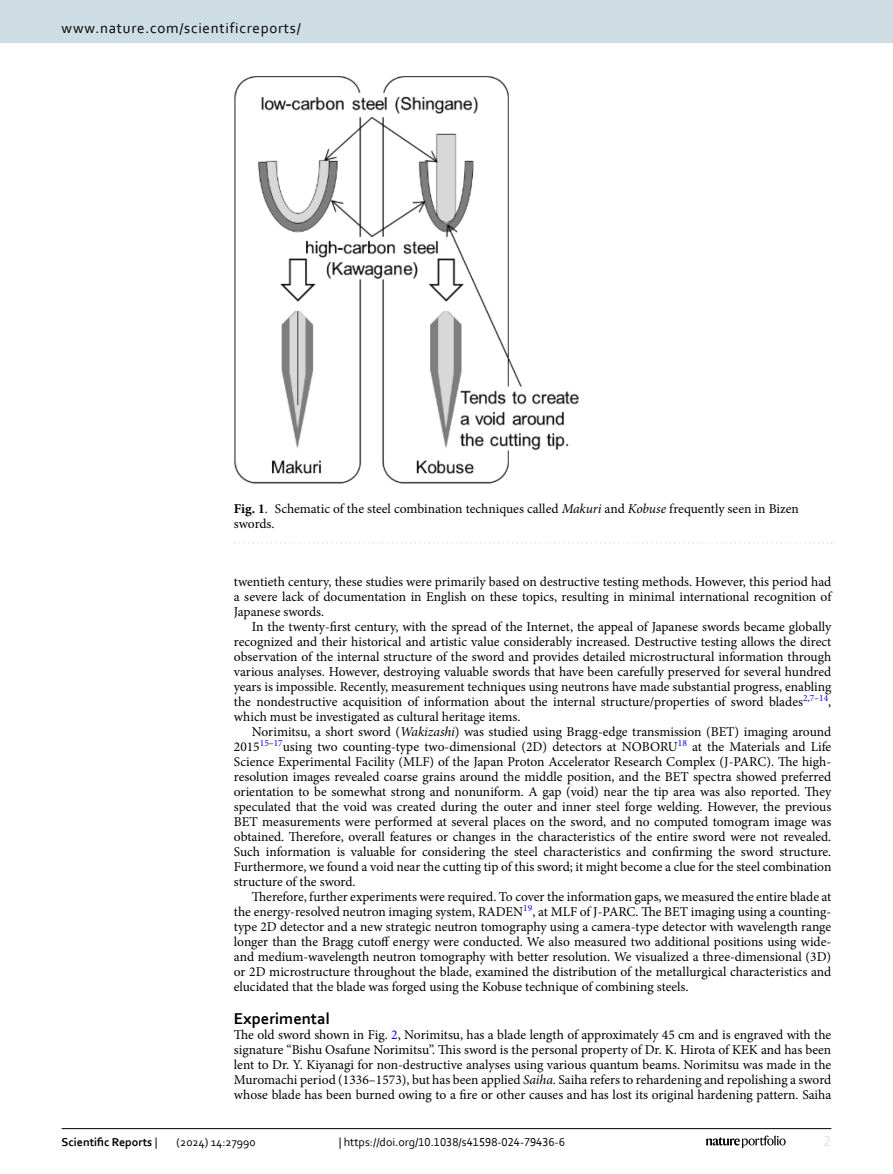
<style>
.page{position:relative;width:893px;height:1174px;background:#fff}
.page>*{position:absolute;margin:0;border:0;box-sizing:border-box;transform-origin:0 0}
.Head_1{font:700 16.5px "Corbel";color:#000}
.t1{font:15px "Corbel";letter-spacing:.05em;color:#000}
.t2{font:15px "Corbel";color:#d9e4eb}
.Body_Text_Indent{font:13.5px/15px "Minion Pro";letter-spacing:-.005em;color:#000;text-align:justify}
.Body_Text{font:13.5px/15px "Minion Pro";color:#000;text-align:justify}
.Figure_Caption{font:13.5px/15px "Minion Pro";color:#000}
.t3{font:12px "Corbel";color:#000}
.t4{font:700 12px "Corbel";color:#000}
.s1{font-weight:700}
.s2{font-style:italic}
.s3{color:#00f}
.s4{font-weight:400}
</style>
<div class="page">
<img style="left:234px;top:76px;width:345px;height:408px">
<svg style="left:235px;top:542px;width:597px;height:1px"></svg>
<hr style="left:62px;top:1128px;width:769px;height:1px;background:#000">
<svg style="left:706px;top:1135px;width:80px;height:12px"></svg>
<div style="left:0;top:0;width:893px;height:43px;background:#cedde4"></div>
<p class="t1" style="left:62px;top:18px;width:241px">www.nature.com/scientificreports/</p>
<p class="Figure_Caption" style="left:234px;top:501px;width:567px"><span class="s1">Fig. 1</span>. Schematic of the steel combination techniques called <span class="s2">Makuri</span> and <span class="s2">Kobuse</span> frequently seen in Bizen swords.</p>
<p class="Body_Text_Indent" style="left:234px;top:574px;width:599px">twentieth century, these studies were primarily based on destructive testing methods. However, this period had a severe lack of documentation in English on these topics, resulting in minimal international recognition of Japanese swords.</p>
<p class="Body_Text_Indent" style="left:234px;top:619px;width:599px;text-indent:18px">In the twenty-first century, with the spread of the Internet, the appeal of Japanese swords became globally recognized and their historical and artistic value considerably increased. Destructive testing allows the direct observation of the internal structure of the sword and provides detailed microstructural information through various analyses. However, destroying valuable swords that have been carefully preserved for several hundred years is impossible. Recently, measurement techniques using neutrons have made substantial progress, enabling the nondestructive acquisition of information about the internal structure/properties of sword blades<sup>2</sup><sup>,</sup><sup>7</sup><sup>–</sup><sup>14</sup>, which must be investigated as cultural heritage items.</p>
<p class="Body_Text_Indent" style="left:234px;top:724px;width:599px;text-indent:18px">Norimitsu, a short sword (<span class="s2">Wakizashi</span>) was studied using Bragg-edge transmission (BET) imaging around 2015<sup>15</sup><sup>–</sup><sup>17</sup>using two counting-type two-dimensional (2D) detectors at NOBORU<sup>18</sup> at the Materials and Life Science Experimental Facility (MLF) of the Japan Proton Accelerator Research Complex (J-PARC). The high&shy;resolution images revealed coarse grains around the middle position, and the BET spectra showed preferred orientation to be somewhat strong and nonuniform. A gap (void) near the tip area was also reported. They speculated that the void was created during the outer and inner steel forge welding. However, the previous BET measurements were performed at several places on the sword, and no computed tomogram image was obtained. Therefore, overall features or changes in the characteristics of the entire sword were not revealed.<br>Such information is valuable for considering the steel characteristics and confirming the sword structure.<br>Furthermore, we found a void near the cutting tip of this sword; it might become a clue for the steel combination structure of the sword.</p>
<p class="Body_Text_Indent" style="left:234px;top:889px;width:599px;text-indent:18px">Therefore, further experiments were required. To cover the information gaps, we measured the entire blade at the energy-resolved neutron imaging system, RADEN<sup>19</sup>, at MLF of J-PARC. The BET imaging using a counting&shy;type 2D detector and a new strategic neutron tomography using a camera-type detector with wavelength range longer than the Bragg cutoff energy were conducted. We also measured two additional positions using wide&shy;and medium-wavelength neutron tomography with better resolution. We visualized a three-dimensional (3D) or 2D microstructure throughout the blade, examined the distribution of the metallurgical characteristics and elucidated that the blade was forged using the Kobuse technique of combining steels.</p>
<p class="Head_1" style="left:234px;top:1008px;width:97px">Experimental</p>
<p class="Body_Text" style="left:234px;top:1027px;width:599px">The old sword shown in Fig. <span class="s3">2</span>, Norimitsu, has a blade length of approximately 45 cm and is engraved with the signature “Bishu Osafune Norimitsu”. This sword is the personal property of Dr. K. Hirota of KEK and has been lent to Dr. Y. Kiyanagi for non-destructive analyses using various quantum beams. Norimitsu was made in the Muromachi period (1336–1573), but has been applied <span class="s2">Saiha</span>. Saiha refers to rehardening and repolishing a sword whose blade has been burned owing to a fire or other causes and has lost its original hardening pattern. Saiha</p>
<p class="t4" style="left:62px;top:1134px;width:97px">Scientific Reports <span class="s4">|</span></p>
<p class="t3" style="left:177px;top:1134px;width:80px">(2024) 14:27990</p>
<p class="t3" style="left:339px;top:1134px;width:228px">| https://doi.org/10.1038/s41598-024-79436-6</p>
<p class="t2" style="left:824px;top:1132px;width:9px">2</p>
</div>
